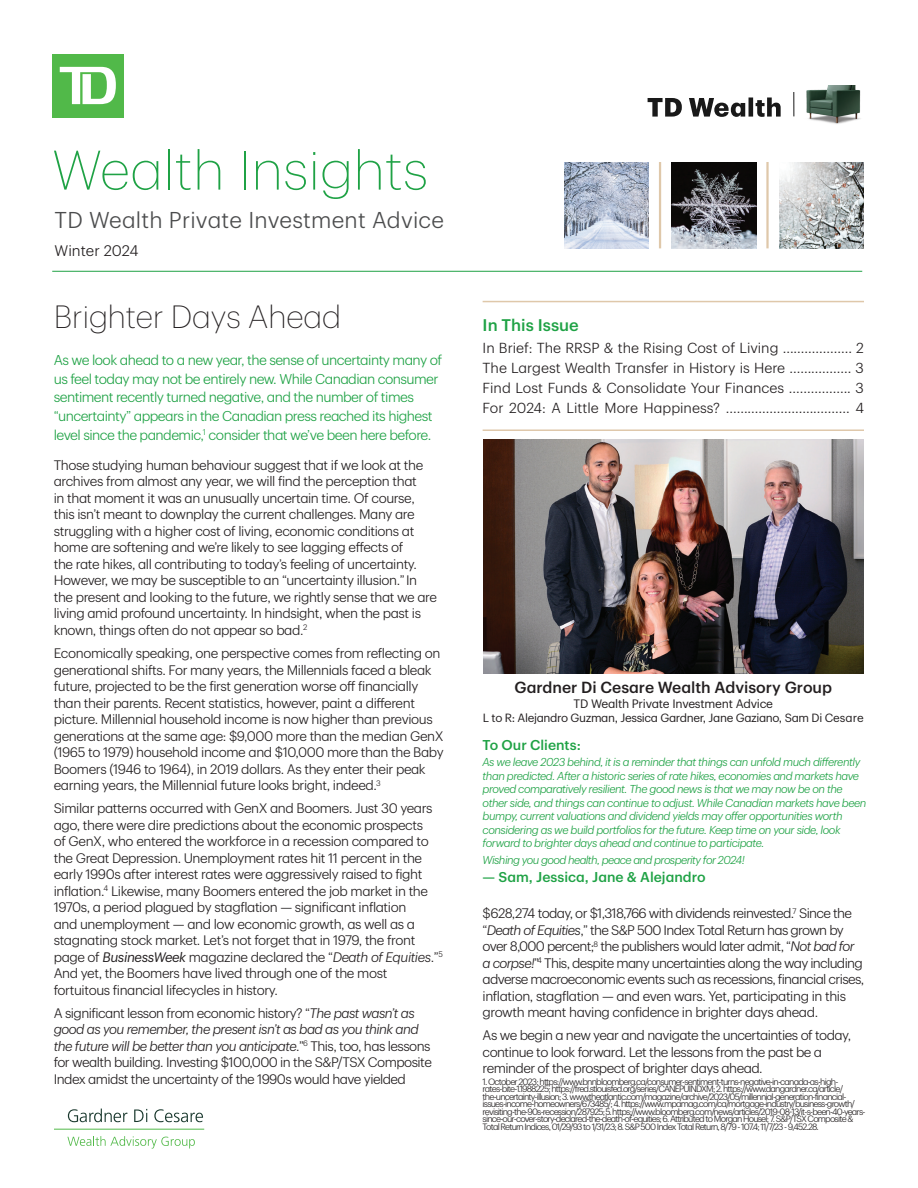
<style>
.page{position:relative;width:918px;height:1188px;background:#fff}
.page>*{position:absolute;margin:0;border:0;box-sizing:border-box;transform-origin:0 0}
.t1{font:200 54.45px "TD Graphik";letter-spacing:.01em;color:#1fa245}
.t2{font:200 31.5px "TD Graphik";color:#231f20}
.t3{font:300 22.5px "TD Graphik";letter-spacing:.01em;color:#4b4c4d}
.t4{font:500 16.5px "TD Graphik";color:#1fa245}
.t5{font:500 15.75px "TD Graphik";color:#231f20}
.t6{font:300 15px "TD Graphik";color:#231f20}
.t7{font:300 14.25px/20px "TD Graphik";color:#231f20;text-align:justify}
.t8{font:300 13.95px/18.8px "TD Graphik";letter-spacing:-.04em;color:#1fa245}
.t9{font:500 13.95px "TD Graphik";color:#1fa245}
.t10{font:300 13.5px/16.5px "TD Graphik";letter-spacing:-.03em;color:#231f20}
.t11{font:300 13.5px/16.5px "TD Graphik";letter-spacing:-.05em;color:#231f20}
.t12{font:12px "TD Graphik";letter-spacing:-.02em;color:#231f20}
.t13{font:11.7px "TD Graphik";letter-spacing:-.03em;color:#231f20}
.t14{font:italic 300 11.25px/13.5px "TD Graphik";letter-spacing:-.04em;color:#1fa245}
.t15{font:300 9px/7.5px "TD Graphik";letter-spacing:-.09em;color:#231f20}
.s1{font-weight:400;font-style:italic}
.s2{font-style:italic}
</style>
<div class="page">
<img style="left:484px;top:440px;width:380px;height:234px">
<svg style="left:68px;top:1109px;width:59px;height:13px"></svg>
<svg style="left:134px;top:1109px;width:13px;height:13px"></svg>
<svg style="left:154px;top:1109px;width:49px;height:13px"></svg>
<svg style="left:67px;top:1136px;width:128px;height:13px"></svg>
<hr style="left:54px;top:1129px;width:150px;height:1px;background:#52b949">
<hr style="left:483px;top:301px;width:381px;height:1px;background:#dfc8aa">
<hr style="left:483px;top:429px;width:381px;height:2px;background:#dfc8aa">
<hr style="left:52px;top:271px;width:810px;height:1px;background:#1fa245">
<svg style="left:648px;top:98px;width:133px;height:19px"></svg>
<svg style="left:793px;top:92px;width:1px;height:24px"></svg>
<img style="left:806px;top:85px;width:55px;height:39px">
<div style="left:52px;top:54px;width:72px;height:64px;background:#51b949"></div>
<svg style="left:60px;top:67px;width:56px;height:37px"></svg>
<hr style="left:659px;top:162px;width:2px;height:86px;background:#dfc8aa">
<hr style="left:766px;top:162px;width:3px;height:86px;background:#dfc8aa">
<img style="left:672px;top:162px;width:84px;height:86px">
<img style="left:564px;top:162px;width:85px;height:86px">
<img style="left:779px;top:162px;width:84px;height:86px">
<p class="t1" style="left:52px;top:131px;width:377px">Wealth Insights</p>
<p class="t3" style="left:55px;top:203px;width:391px">TD Wealth Private Investment Advice</p>
<p class="t6" style="left:55px;top:239px;width:85px">Winter 2024</p>
<p class="t2" style="left:54px;top:294px;width:289px">Brighter Days Ahead</p>
<p class="t8" style="left:54px;top:349px;width:390px">As we look ahead to a new year, the sense of uncertainty many of us feel today may not be entirely new. While Canadian consumer sentiment recently turned negative, and the number of times “uncertainty” appears in the Canadian press reached its highest level since the pandemic,<sup>1</sup> consider that we’ve been here before.</p>
<p class="t10" style="left:54px;top:456px;width:385px">Those studying human behaviour suggest that if we look at the archives from almost any year, we will find the perception that<br>in that moment it was an unusually uncertain time. Of course, this isn’t meant to downplay the current challenges. Many are struggling with a higher cost of living, economic conditions at home are softening and we’re likely to see lagging effects of<br>the rate hikes, all contributing to today’s feeling of uncertainty.<br>However, we may be susceptible to an “uncertainty illusion.”In the present and looking to the future, we rightly sense that we are living amid profound uncertainty. In hindsight, when the past is known, things often do not appear so bad.<sup>2</sup></p>
<p class="t10" style="left:54px;top:644px;width:392px">Economically speaking, one perspective comes from reflecting on generational shifts. For many years, the Millennials faced a bleak future, projected to be the first generation worse off financially than their parents. Recent statistics, however, paint a different picture. Millennial household income is now higher than previous generations at the same age: $9,000 more than the median GenX (1965 to 1979) household income and $10,000 more than the Baby Boomers (1946 to 1964), in 2019 dollars. As they enter their peak earning years, the Millennial future looks bright, indeed.<sup>3</sup></p>
<p class="t10" style="left:54px;top:799px;width:391px">Similar patterns occurred with GenX and Boomers. Just 30 years ago, there were dire predictions about the economic prospects<br>of GenX, who entered the workforce in a recession compared to the Great Depression. Unemployment rates hit 11 percent in the early 1990s after interest rates were aggressively raised to fight inflation.<sup>4</sup> Likewise, many Boomers entered the job market in the 1970s, a period plagued by stagflation — significant inflation<br>and unemployment — and low economic growth, as well as a stagnating stock market. Let’s not forget that in 1979, the front page of <span class="s1">BusinessWeek</span> magazine declared the “<span class="s2">Death of Equities</span>.”<sup>5<br></sup>And yet, the Boomers have lived through one of the most fortuitous financial lifecycles in history.</p>
<p class="t10" style="left:54px;top:1003px;width:380px">A significant lesson from economic history? “<span class="s2">The past wasn’t as good as you remember, the present isn’t as bad as you think and the future will be better than you anticipate</span>.”<sup>6</sup> This, too, has lessons for wealth building. Investing $100,000 in the S&amp;P/TSX Composite Index amidst the uncertainty of the 1990s would have yielded</p>
<p class="t4" style="left:483px;top:312px;width:98px">In This Issue</p>
<p class="t7" style="left:483px;top:337px;width:383px">In Brief: The RRSP &amp; the Rising Cost of Living ................... 2<br>The Largest Wealth Transfer in History is Here ................. 3<br>Find Lost Funds &amp; Consolidate Your Finances ................. 3<br>For 2024: A Little More Happiness? .................................. 4</p>
<p class="t5" style="left:514px;top:676px;width:319px">Gardner Di Cesare Wealth Advisory Group</p>
<p class="t12" style="left:574px;top:694px;width:201px">TD Wealth Private Investment Advice</p>
<p class="t13" style="left:483px;top:709px;width:382px">L to R: Alejandro Guzman, Jessica Gardner, Jane Gaziano, Sam Di Cesare</p>
<p class="t9" style="left:483px;top:735px;width:100px">To Our Clients:</p>
<p class="t14" style="left:483px;top:754px;width:385px">As we leave 2023 behind, it is a reminder that things can unfold much differently than predicted. After a historic series of rate hikes, economies and markets have proved comparatively resilient. The good news is that we may now be on the other side, and things can continue to adjust. While Canadian markets have been bumpy, current valuations and dividend yields may offer opportunities worth considering as we build portfolios for the future. Keep time on your side, look forward to brighter days ahead and continue to participate.</p>
<p class="t14" style="left:483px;top:852px;width:264px">Wishing you good health, peace and prosperity for 2024!</p>
<p class="t9" style="left:483px;top:867px;width:225px">— Sam, Jessica, Jane &amp; Alejandro</p>
<p class="t11" style="left:483px;top:904px;width:383px">$628,274 today, or $1,318,766 with dividends reinvested.<sup>7</sup> Since the “<span class="s2">Death of Equities</span>,” the S&amp;P 500 Index Total Return has grown by over 8,000 percent;<sup>8</sup> the publishers would later admit, “<span class="s2">Not bad for a corpse!</span>”<sup>4</sup> This, despite many uncertainties along the way including adverse macroeconomic events such as recessions, financial crises, inflation, stagflation — and even wars. Yet, participating in this growth meant having confidence in brighter days ahead.</p>
<p class="t10" style="left:483px;top:1026px;width:370px">As we begin a new year and navigate the uncertainties of today, continue to look forward. Let the lessons from the past be a reminder of the prospect of brighter days ahead.</p>
<p class="t15" style="left:483px;top:1077px;width:384px">1. October 2023: https://www.bnnbloomberg.ca/consumer-sentiment-turns-negative-in-canada-as-high&shy;rates-bite-1.1988225; https://fred.stlouisfed.org/series/CANEPUINDXM; 2. https://www.dangardner.ca/article/ the-uncertainty-illusion; 3. www.theatlantic.com/magazine/archive/2023/05/millennial-generation-financial&shy;issues-income-homeowners/673485/; 4. https://www.mpamag.com/ca/mortgage-industry/business-growth/ revisiting-the-90s-recession/287925;5.https://www.bloomberg.com/news/articles/2019-08-13/it-s-been-40-years&shy;since-our-cover-story-declared-the-death-of-equities; 6. Attributed to Morgan Housel; 7. S&amp;P/TSX Composite &amp; Total Return Indices, 01/29/93 to 1/31/23; 8. S&amp;P 500 Index Total Return, 8/79 - 107.4; 11/7/23 - 9,452.28.</p>
</div>
